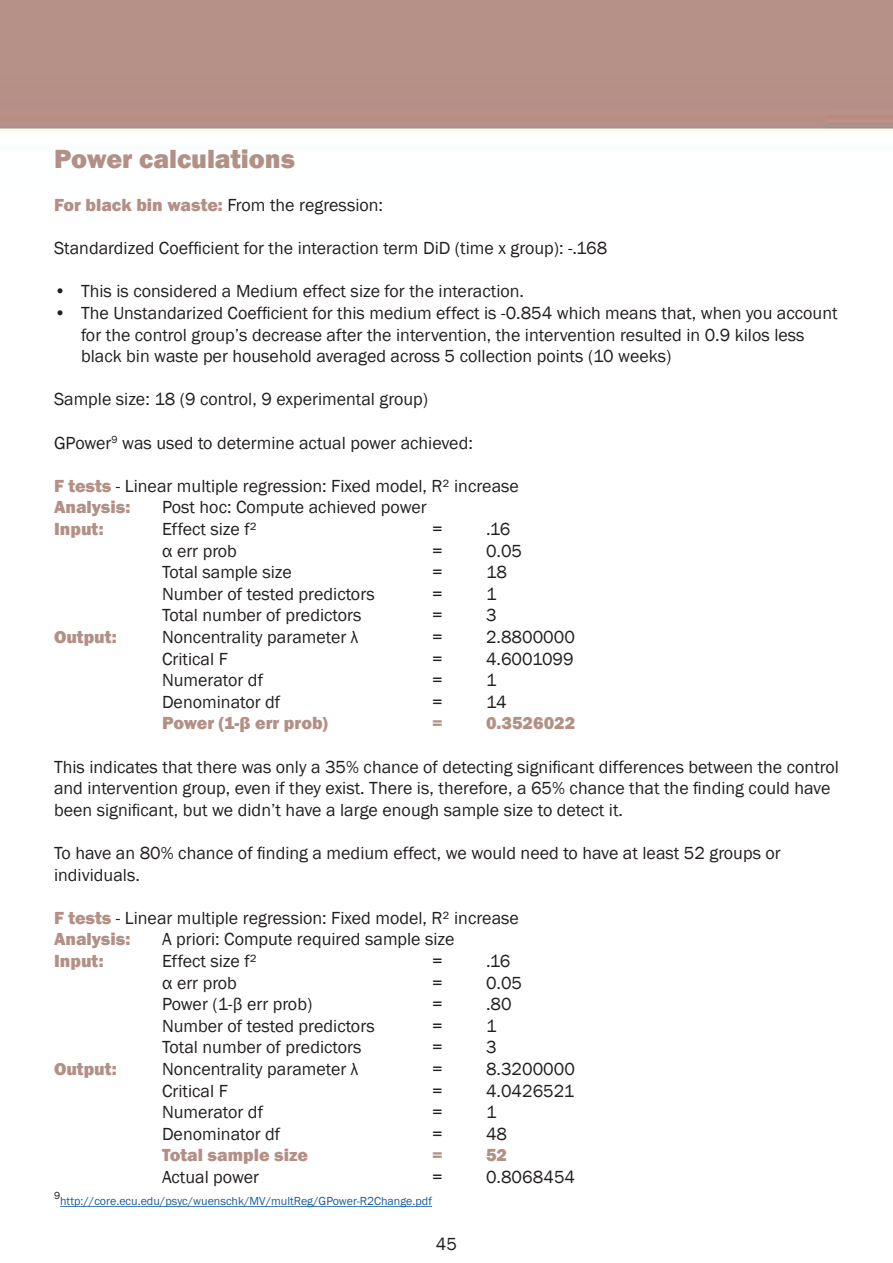
<style>
.page{position:relative;width:893px;height:1263px;background:#fff}
.page>*{position:absolute;margin:0;border:0;box-sizing:border-box;transform-origin:0 0}
.t1{font:800 27px "Franklin Gothic";color:#b39085}
.t2{font:18px/21.6px "Franklin Gothic";color:#231f20}
.t3{font:800 18px "Franklin Gothic";color:#b39085}
.t4{font:12px "Franklin Gothic";color:#175d9e}
.t5{font:10.5px "Franklin Gothic";color:#231f20}
.s1{font-weight:800;color:#b39085}
</style>
<div class="page">
<img style="left:0;top:0;width:893px;height:1207px">
<p class="t1" style="left:54px;top:141px;width:243px">Power calculations</p>
<p class="t2" style="left:54px;top:195px;width:331px"><span class="s1">For black bin waste:</span> From the regression:</p>
<p class="t2" style="left:54px;top:238px;width:555px">Standardized Coefficient for the interaction term DiD (time x group): -.168</p>
<p class="t2" style="left:54px;top:281px;width:472px">• This is considered a Medium effect size for the interaction.</p>
<p class="t2" style="left:81px;top:303px;width:758px;text-indent:-27px">• The Unstandarized Coefficient for this medium effect is -0.854 which means that, when you account for the control group’s decrease after the intervention, the intervention resulted in 0.9 kilos less black bin waste per household averaged across 5 collection points (10 weeks)</p>
<p class="t2" style="left:54px;top:389px;width:376px">Sample size: 18 (9 control, 9 experimental group)</p>
<p class="t2" style="left:54px;top:432px;width:420px">GPower<sup>9</sup> was used to determine actual power achieved:</p>
<p class="t2" style="left:54px;top:475px;width:466px"><span class="s1">F tests</span> - Linear multiple regression: Fixed model, R² increase</p>
<p class="t3" style="left:54px;top:496px;width:78px">Analysis:</p>
<p class="t2" style="left:162px;top:497px;width:266px">Post hoc: Compute achieved power</p>
<p class="t3" style="left:54px;top:517px;width:51px">Input:</p>
<p class="t2" style="left:162px;top:519px;width:96px">Effect size f²</p>
<p class="t2" style="left:432px;top:519px;width:12px">=</p>
<p class="t2" style="left:486px;top:519px;width:26px">.16</p>
<p class="t2" style="left:162px;top:540px;width:76px">α err prob</p>
<p class="t2" style="left:432px;top:540px;width:12px">=</p>
<p class="t2" style="left:486px;top:540px;width:38px">0.05</p>
<p class="t2" style="left:162px;top:562px;width:131px">Total sample size</p>
<p class="t2" style="left:432px;top:562px;width:12px">=</p>
<p class="t2" style="left:486px;top:562px;width:22px">18</p>
<p class="t2" style="left:162px;top:583px;width:214px">Number of tested predictors</p>
<p class="t2" style="left:432px;top:583px;width:12px">=</p>
<p class="t2" style="left:486px;top:583px;width:12px">1</p>
<p class="t2" style="left:162px;top:605px;width:201px">Total number of predictors</p>
<p class="t2" style="left:432px;top:605px;width:12px">=</p>
<p class="t2" style="left:486px;top:605px;width:12px">3</p>
<p class="t3" style="left:54px;top:625px;width:64px">Output:</p>
<p class="t2" style="left:162px;top:627px;width:198px">Noncentrality parameter λ</p>
<p class="t2" style="left:432px;top:627px;width:12px">=</p>
<p class="t2" style="left:486px;top:627px;width:90px">2.8800000</p>
<p class="t2" style="left:162px;top:648px;width:67px">Critical F</p>
<p class="t2" style="left:432px;top:648px;width:12px">=</p>
<p class="t2" style="left:486px;top:648px;width:89px">4.6001099</p>
<p class="t2" style="left:162px;top:670px;width:103px">Numerator df</p>
<p class="t2" style="left:432px;top:670px;width:12px">=</p>
<p class="t2" style="left:486px;top:670px;width:12px">1</p>
<p class="t2" style="left:162px;top:691px;width:120px">Denominator df</p>
<p class="t2" style="left:432px;top:691px;width:12px">=</p>
<p class="t2" style="left:486px;top:691px;width:22px">14</p>
<p class="t3" style="left:162px;top:712px;width:167px">Power (1-β err prob)</p>
<p class="t3" style="left:432px;top:712px;width:12px">=</p>
<p class="t3" style="left:486px;top:712px;width:91px">0.3526022</p>
<p class="t2" style="left:54px;top:756px;width:786px">This indicates that there was only a 35% chance of detecting significant differences between the control and intervention group, even if they exist. There is, therefore, a 65% chance that the finding could have been significant, but we didn’t have a large enough sample size to detect it.</p>
<p class="t2" style="left:54px;top:843px;width:728px">To have an 80% chance of finding a medium effect, we would need to have at least 52 groups or individuals.</p>
<p class="t2" style="left:54px;top:907px;width:466px"><span class="s1">F tests</span> - Linear multiple regression: Fixed model, R² increase</p>
<p class="t3" style="left:54px;top:928px;width:78px">Analysis:</p>
<p class="t2" style="left:162px;top:929px;width:294px">A priori: Compute required sample size</p>
<p class="t3" style="left:54px;top:949px;width:51px">Input:</p>
<p class="t2" style="left:162px;top:951px;width:96px">Effect size f²</p>
<p class="t2" style="left:432px;top:951px;width:12px">=</p>
<p class="t2" style="left:486px;top:951px;width:26px">.16</p>
<p class="t2" style="left:162px;top:972px;width:76px">α err prob</p>
<p class="t2" style="left:432px;top:972px;width:12px">=</p>
<p class="t2" style="left:486px;top:972px;width:38px">0.05</p>
<p class="t2" style="left:162px;top:994px;width:152px">Power (1-β err prob)</p>
<p class="t2" style="left:432px;top:994px;width:12px">=</p>
<p class="t2" style="left:486px;top:994px;width:27px">.80</p>
<p class="t2" style="left:162px;top:1015px;width:214px">Number of tested predictors</p>
<p class="t2" style="left:432px;top:1015px;width:12px">=</p>
<p class="t2" style="left:486px;top:1015px;width:12px">1</p>
<p class="t2" style="left:162px;top:1037px;width:201px">Total number of predictors</p>
<p class="t2" style="left:432px;top:1037px;width:12px">=</p>
<p class="t2" style="left:486px;top:1037px;width:12px">3</p>
<p class="t3" style="left:54px;top:1057px;width:64px">Output:</p>
<p class="t2" style="left:162px;top:1059px;width:198px">Noncentrality parameter λ</p>
<p class="t2" style="left:432px;top:1059px;width:12px">=</p>
<p class="t2" style="left:486px;top:1059px;width:90px">8.3200000</p>
<p class="t2" style="left:162px;top:1080px;width:67px">Critical F</p>
<p class="t2" style="left:432px;top:1080px;width:12px">=</p>
<p class="t2" style="left:486px;top:1080px;width:90px">4.0426521</p>
<p class="t2" style="left:162px;top:1102px;width:103px">Numerator df</p>
<p class="t2" style="left:432px;top:1102px;width:12px">=</p>
<p class="t2" style="left:486px;top:1102px;width:12px">1</p>
<p class="t2" style="left:162px;top:1123px;width:120px">Denominator df</p>
<p class="t2" style="left:432px;top:1123px;width:12px">=</p>
<p class="t2" style="left:486px;top:1123px;width:23px">48</p>
<p class="t3" style="left:162px;top:1144px;width:148px">Total sample size</p>
<p class="t3" style="left:432px;top:1144px;width:12px">=</p>
<p class="t3" style="left:486px;top:1144px;width:23px">52</p>
<p class="t2" style="left:162px;top:1167px;width:99px">Actual power</p>
<p class="t2" style="left:432px;top:1167px;width:12px">=</p>
<p class="t2" style="left:486px;top:1167px;width:91px">0.8068454</p>
<p class="t5" style="left:54px;top:1189px;width:8px">9</p>
<p class="t4" style="left:60px;top:1193px;width:373px">http://core.ecu.edu/psyc/wuenschk/MV/multReg/GPower-R2Change.pdf</p>
<p class="t2" style="left:436px;top:1234px;width:23px">45</p>
</div>
